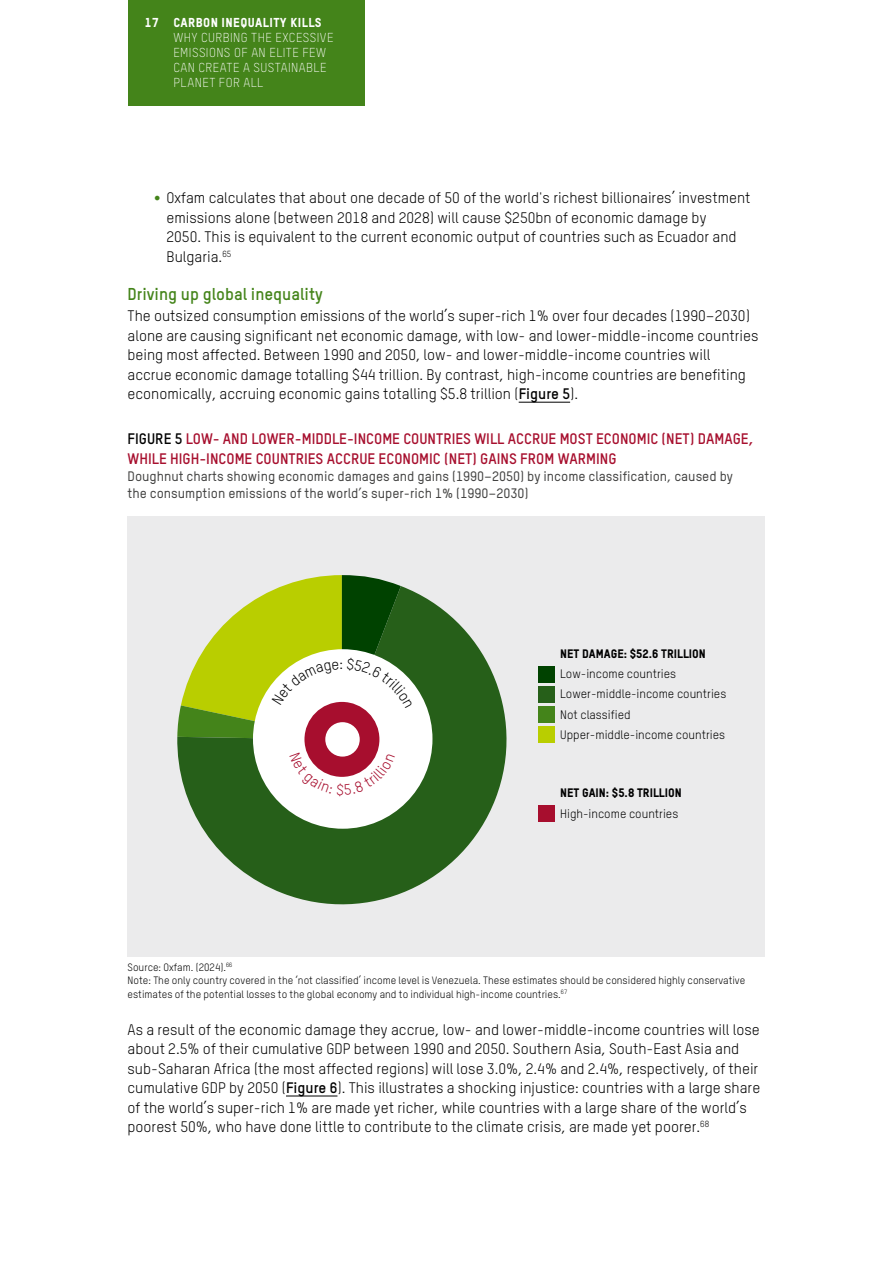
<style>
.page{position:relative;width:893px;height:1263px;background:#fff}
.page>*{position:absolute;margin:0;border:0;box-sizing:border-box;transform-origin:0 0}
.t1{font:700 16.8px "Oxfam TSTARPRO";color:#44841a}
.t2{font:15px/19.5px "Oxfam TSTARPRO";color:#000}
.t3{font:700 15px/19.5px "Oxfam TSTARPRO";color:#a70f2e}
.t4{font:500 13.5px/17.2px "Oxfam TSTARPRO";color:#424241}
.t5{font:300 12.75px/15px "Oxfam TSTARPRO";letter-spacing:.03em;color:#fff}
.t6{font:12.75px "Oxfam TSTARPRO Headline";letter-spacing:.03em;color:#fff}
.t7{font:12.15px/20.4px "Oxfam TSTARPRO";color:#000}
.t8{font:12.15px "Oxfam TSTARPRO Headline";color:#000}
.t9{font:10.5px/13.5px "Oxfam TSTARPRO";color:#000}
.s1{font-size:22.5px;color:#44841a}
.s2{font-weight:700}
.s3{color:#000}
</style>
<div class="page">
<div style="left:128px;top:0;width:236px;height:105px;background:#44841a"></div>
<hr style="left:519px;top:402px;width:51px;height:1px;background:#000">
<hr style="left:286px;top:1096px;width:51px;height:1px;background:#000">
<div style="left:128px;top:517px;width:637px;height:440px;background:#ebebec"></div>
<svg style="left:187px;top:590px;width:320px;height:315px;fill:#265f19"></svg>
<div style="left:253px;top:649px;width:179px;height:180px;background:#fff;border-radius:50%"></div>
<div style="left:538px;top:666px;width:17px;height:16px;background:#004200"></div>
<div style="left:538px;top:686px;width:17px;height:16px;background:#265f19"></div>
<div style="left:538px;top:706px;width:17px;height:16px;background:#44841a"></div>
<div style="left:538px;top:726px;width:17px;height:17px;background:#b9ce00"></div>
<div style="left:538px;top:805px;width:17px;height:16px;background:#a70e2e"></div>
<svg style="left:177px;top:575px;width:235px;height:221px"></svg>
<p class="t6" style="left:145px;top:15px;width:178px">17 CARBON INEQUALITY KILLS</p>
<p class="t5" style="left:173px;top:30px;width:162px">WHY CURBING THE EXCESSIVE<br>EMISSIONS OF AN ELITE FEW<br>CAN CREATE A SUSTAINABLE<br>PLANET FOR ALL</p>
<p class="t2" style="left:166px;top:188px;width:586px;text-indent:-13px"><span class="s1">•</span> Oxfam calculates that about one decade of 50 of the world's richest billionaires’ investment emissions alone (between 2018 and 2028) will cause $250bn of economic damage by<br>2050. This is equivalent to the current economic output of countries such as Ecuador and Bulgaria.<sup>65</sup></p>
<p class="t1" style="left:128px;top:283px;width:197px">Driving up global inequality</p>
<p class="t2" style="left:128px;top:306px;width:632px">The outsized consumption emissions of the world’s super-rich 1% over four decades (1990–2030) alone are causing significant net economic damage, with low- and lower-middle-income countries being most affected. Between 1990 and 2050, low- and lower-middle-income countries will<br>accrue economic damage totalling $44 trillion. By contrast, high-income countries are benefiting economically, accruing economic gains totalling $5.8 trillion (<span class="s2">Figure 5</span>).</p>
<p class="t3" style="left:128px;top:429px;width:627px"><span class="s3">FIGURE 5</span> LOW- AND LOWER-MIDDLE-INCOME COUNTRIES WILL ACCRUE MOST ECONOMIC (NET) DAMAGE,<br>WHILE HIGH-INCOME COUNTRIES ACCRUE ECONOMIC (NET) GAINS FROM WARMING</p>
<p class="t4" style="left:128px;top:467px;width:607px">Doughnut charts showing economic damages and gains (1990–2050) by income classification, caused by the consumption emissions of the world’s super-rich 1% (1990–2030)</p>
<p class="t8" style="left:560px;top:646px;width:147px">NET DAMAGE: $52.6 TRILLION</p>
<p class="t7" style="left:560px;top:663px;width:168px">Low-income countries<br>Lower-middle-income countries<br>Not classified<br>Upper-middle-income countries</p>
<p class="t8" style="left:560px;top:785px;width:123px">NET GAIN: $5.8 TRILLION</p>
<p class="t7" style="left:560px;top:803px;width:120px">High-income countries</p>
<p class="t9" style="left:128px;top:960px;width:619px">Source: Oxfam. (2024).<sup>66<br></sup>Note: The only country covered in the ‘not classified’ income level is Venezuela. These estimates should be considered highly conservative estimates of the potential losses to the global economy and to individual high-income countries.<sup>67</sup></p>
<p class="t2" style="left:128px;top:1019px;width:634px">As a result of the economic damage they accrue, low- and lower-middle-income countries will lose about 2.5% of their cumulative GDP between 1990 and 2050. Southern Asia, South-East Asia and sub-Saharan Africa (the most affected regions) will lose 3.0%, 2.4% and 2.4%, respectively, of their cumulative GDP by 2050 (<span class="s2">Figure 6</span>). This illustrates a shocking injustice: countries with a large share of the world’s super-rich 1% are made yet richer, while countries with a large share of the world’s poorest 50%, who have done little to contribute to the climate crisis, are made yet poorer.<sup>68</sup></p>
</div>
